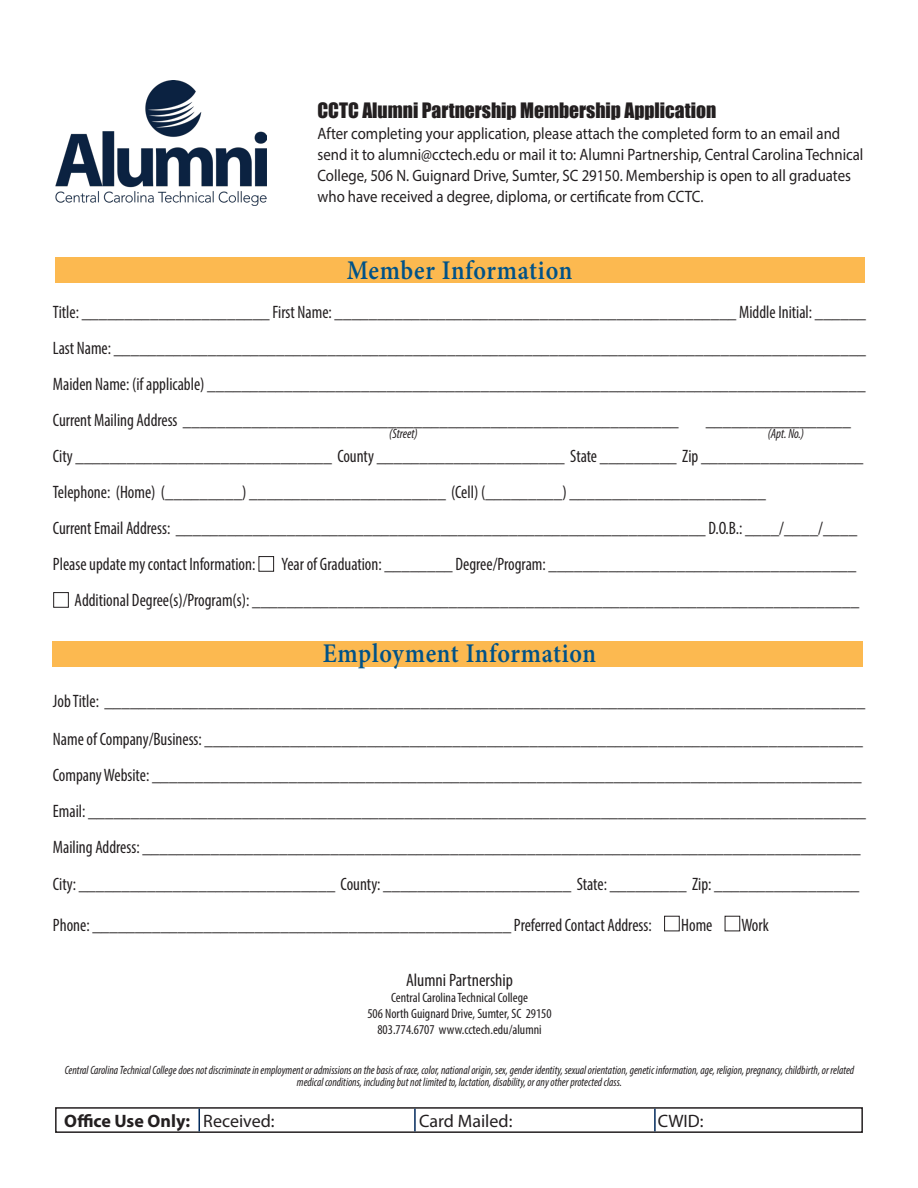
<style>
.page{position:relative;width:918px;height:1188px;background:#fff}
.page>*{position:absolute;margin:0;border:0;box-sizing:border-box;transform-origin:0 0}
.t1{font:600 27px "Minion Pro";letter-spacing:.025em;color:#005288;scale:.9 1}
.t2{font:19.5px "Impact";color:#231f20}
.t3{font:condensed 18px "Myriad Pro";color:#231f20;scale:.95 1}
.t4{font:18px "Myriad Pro";color:#231f20}
.t5{font:condensed 18px "Myriad Pro";color:#231f20}
.t6{font:700 18px "Myriad Pro";color:#231f20}
.t7{font:16.5px/21px "Myriad Pro";color:#231f20;scale:.9 1}
.t8{font:condensed 13.5px "Myriad Pro";color:#231f20}
.t9{font:italic condensed 13.5px "Myriad Pro";color:#231f20;scale:.95 1}
.t10{font:italic condensed 12px/12px "Myriad Pro";color:#231f20;text-align:center;scale:.95 1}
</style>
<div class="page">
<div style="left:53px;top:642px;width:810px;height:25px;background:#fcb950"></div>
<div style="left:55px;top:257px;width:810px;height:26px;background:#fcb950"></div>
<img style="left:55px;top:81px;width:212px;height:124px">
<div style="left:53px;top:592px;width:16px;height:16px;border:1px solid #231f20"></div>
<div style="left:664px;top:916px;width:16px;height:15px;border:1px solid #231f20"></div>
<div style="left:725px;top:916px;width:15px;height:15px;border:1px solid #231f20"></div>
<div style="left:55px;top:1107px;width:808px;height:26px;border:2px solid #231f20"></div>
<svg style="left:199px;top:1109px;width:1px;height:22px"></svg>
<hr style="left:654px;top:1109px;width:2px;height:22px;background:#00295c">
<hr style="left:414px;top:1109px;width:2px;height:22px;background:#00295c">
<div style="left:259px;top:556px;width:15px;height:16px;border:1px solid #231f20"></div>
<p class="t2" style="left:318px;top:95px;width:400px">CCTC Alumni Partnership Membership Application</p>
<p class="t7" style="left:318px;top:123px;width:608px">After completing your application, please attach the completed form to an email and send it to alumni@cctech.edu or mail it to: Alumni Partnership, Central Carolina Technical College, 506 N. Guignard Drive, Sumter, SC 29150. Membership is open to all graduates who have received a degree, diploma, or certificate from CCTC.</p>
<p class="t1" style="left:347px;top:252px;width:252px">Member Information</p>
<p class="t3" style="left:53px;top:301px;width:858px">Title: ______________________ First Name: _______________________________________________ Middle Initial: ______</p>
<p class="t3" style="left:53px;top:337px;width:858px">Last Name: ________________________________________________________________________________________</p>
<p class="t3" style="left:53px;top:373px;width:857px">Maiden Name: (if applicable) _____________________________________________________________________________</p>
<p class="t3" style="left:53px;top:409px;width:660px">Current Mailing Address __________________________________________________________</p>
<p class="t3" style="left:706px;top:409px;width:155px">_________________</p>
<p class="t9" style="left:389px;top:425px;width:32px">(Street)</p>
<p class="t9" style="left:768px;top:425px;width:40px">(Apt. No.)</p>
<p class="t3" style="left:53px;top:445px;width:855px">City ______________________________ County ______________________ State _________ Zip ___________________</p>
<p class="t3" style="left:53px;top:481px;width:752px">Telephone: (Home) (_________) _______________________ (Cell) (_________) _______________________</p>
<p class="t3" style="left:53px;top:517px;width:848px">Current Email Address: ______________________________________________________________ D.O.B.: ____/____/____</p>
<p class="t3" style="left:53px;top:553px;width:215px">Please update my contact Information:</p>
<p class="t3" style="left:282px;top:553px;width:606px">Year of Graduation: ________ Degree/Program: ____________________________________</p>
<p class="t3" style="left:75px;top:589px;width:827px">Additional Degree(s)/Program(s): _______________________________________________________________________</p>
<p class="t1" style="left:323px;top:635px;width:305px">Employment Information</p>
<p class="t3" style="left:53px;top:691px;width:857px">Job Title: _________________________________________________________________________________________</p>
<p class="t3" style="left:53px;top:728px;width:854px">Name of Company/Business: _____________________________________________________________________________</p>
<p class="t3" style="left:53px;top:764px;width:853px">Company Website: ___________________________________________________________________________________</p>
<p class="t3" style="left:53px;top:800px;width:858px">Email: ___________________________________________________________________________________________</p>
<p class="t3" style="left:53px;top:836px;width:852px">Mailing Address: ____________________________________________________________________________________</p>
<p class="t3" style="left:53px;top:874px;width:851px">City: ______________________________ County: ______________________ State: _________ Zip: _________________</p>
<p class="t3" style="left:53px;top:914px;width:632px">Phone: _________________________________________________ Preferred Contact Address:</p>
<p class="t3" style="left:681px;top:914px;width:34px">Home</p>
<p class="t3" style="left:741px;top:914px;width:30px">Work</p>
<p class="t5" style="left:406px;top:969px;width:109px">Alumni Partnership</p>
<p class="t8" style="left:391px;top:989px;width:139px">Central Carolina Technical College</p>
<p class="t8" style="left:367px;top:1005px;width:186px">506 North Guignard Drive, Sumter, SC 29150</p>
<p class="t8" style="left:377px;top:1022px;width:166px">803.774.6707 www.cctech.edu/alumni</p>
<p class="t10" style="left:65px;top:1064px;width:833px">Central Carolina Technical College does not discriminate in employment or admissions on the basis of race, color, national origin, sex, gender identity, sexual orientation, genetic information, age, religion, pregnancy, childbirth, or related medical conditions, including but not limited to, lactation, disability, or any other protected class.</p>
<p class="t6" style="left:64px;top:1109px;width:127px">Office Use Only:</p>
<p class="t4" style="left:203px;top:1110px;width:73px">Received:</p>
<p class="t4" style="left:419px;top:1110px;width:95px">Card Mailed:</p>
<p class="t4" style="left:658px;top:1110px;width:47px">CWID:</p>
</div>
